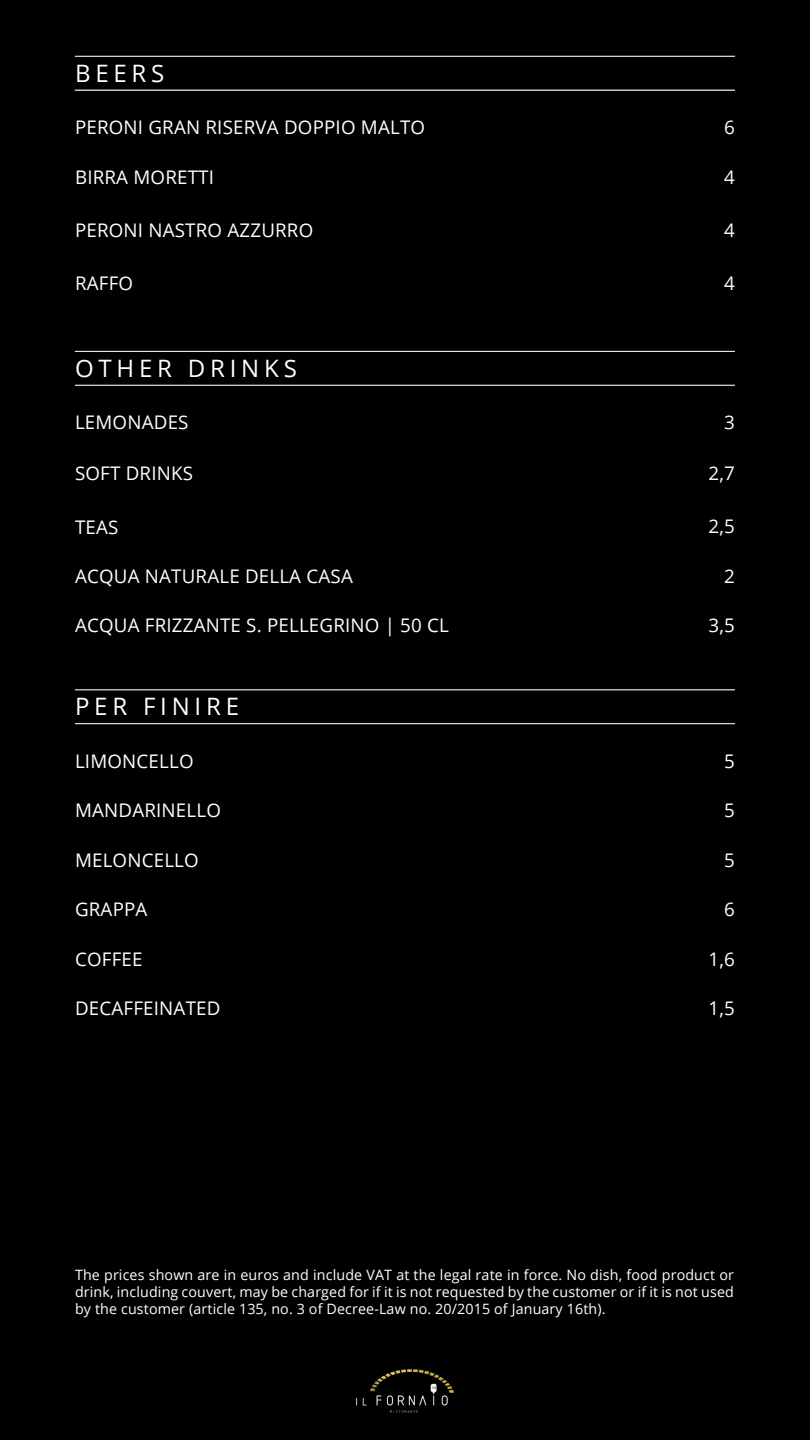
<style>
.page{position:relative;width:810px;height:1440px;background:#000}
.page>*{position:absolute;margin:0;border:0;box-sizing:border-box;transform-origin:0 0}
.t1{font:24px "Open Sans";letter-spacing:.2em;color:#fff}
.t2{font:18.75px "Open Sans";letter-spacing:.01em;color:#fff}
.t3{font:14.25px/17.1px "Open Sans";letter-spacing:.01em;color:#fff;text-align:justify}
</style>
<div class="page">
<img style="left:357px;top:1370px;width:96px;height:43px">
<hr style="left:75px;top:56px;width:660px;height:1px;background:#fff">
<hr style="left:75px;top:90px;width:660px;height:1px;background:#fff">
<hr style="left:75px;top:351px;width:660px;height:1px;background:#fff">
<hr style="left:75px;top:385px;width:660px;height:1px;background:#fff">
<hr style="left:75px;top:689px;width:660px;height:1px;background:#fff">
<hr style="left:75px;top:723px;width:660px;height:1px;background:#fff">
<h1 class="t1" style="left:75px;top:57px;width:91px">BEERS</h1>
<h2 class="t2" style="left:75px;top:115px;width:352px">PERONI GRAN RISERVA DOPPIO MALTO</h2>
<h2 class="t2" style="left:724px;top:115px;width:12px">6</h2>
<h2 class="t2" style="left:75px;top:164px;width:141px">BIRRA MORETTI</h2>
<h2 class="t2" style="left:724px;top:164px;width:12px">4</h2>
<h2 class="t2" style="left:75px;top:217px;width:240px">PERONI NASTRO AZZURRO</h2>
<h2 class="t2" style="left:724px;top:217px;width:12px">4</h2>
<h2 class="t2" style="left:75px;top:270px;width:60px">RAFFO</h2>
<h2 class="t2" style="left:724px;top:270px;width:12px">4</h2>
<h1 class="t1" style="left:75px;top:352px;width:223px">OTHER DRINKS</h1>
<h2 class="t2" style="left:75px;top:410px;width:115px">LEMONADES</h2>
<h2 class="t2" style="left:724px;top:410px;width:12px">3</h2>
<h2 class="t2" style="left:75px;top:460px;width:120px">SOFT DRINKS</h2>
<h2 class="t2" style="left:709px;top:460px;width:28px">2,7</h2>
<h2 class="t2" style="left:75px;top:514px;width:45px">TEAS</h2>
<h2 class="t2" style="left:709px;top:514px;width:28px">2,5</h2>
<h2 class="t2" style="left:75px;top:563px;width:279px">ACQUA NATURALE DELLA CASA</h2>
<h2 class="t2" style="left:724px;top:563px;width:12px">2</h2>
<h2 class="t2" style="left:75px;top:613px;width:375px">ACQUA FRIZZANTE S. PELLEGRINO | 50 CL</h2>
<h2 class="t2" style="left:709px;top:613px;width:28px">3,5</h2>
<h1 class="t1" style="left:75px;top:690px;width:166px">PER FINIRE</h1>
<h2 class="t2" style="left:75px;top:748px;width:120px">LIMONCELLO</h2>
<h2 class="t2" style="left:724px;top:748px;width:12px">5</h2>
<h2 class="t2" style="left:75px;top:798px;width:147px">MANDARINELLO</h2>
<h2 class="t2" style="left:724px;top:798px;width:12px">5</h2>
<h2 class="t2" style="left:75px;top:847px;width:125px">MELONCELLO</h2>
<h2 class="t2" style="left:724px;top:847px;width:12px">5</h2>
<h2 class="t2" style="left:75px;top:897px;width:74px">GRAPPA</h2>
<h2 class="t2" style="left:724px;top:896px;width:12px">6</h2>
<h2 class="t2" style="left:75px;top:946px;width:69px">COFFEE</h2>
<h2 class="t2" style="left:709px;top:946px;width:28px">1,6</h2>
<h2 class="t2" style="left:75px;top:995px;width:147px">DECAFFEINATED</h2>
<h2 class="t2" style="left:709px;top:995px;width:28px">1,5</h2>
<p class="t3" style="left:75px;top:1266px;width:660px">The prices shown are in euros and include VAT at the legal rate in force. No dish, food product or drink, including couvert, may be charged for if it is not requested by the customer or if it is not used by the customer (article 135, no. 3 of Decree-Law no. 20/2015 of January 16th).</p>
</div>
